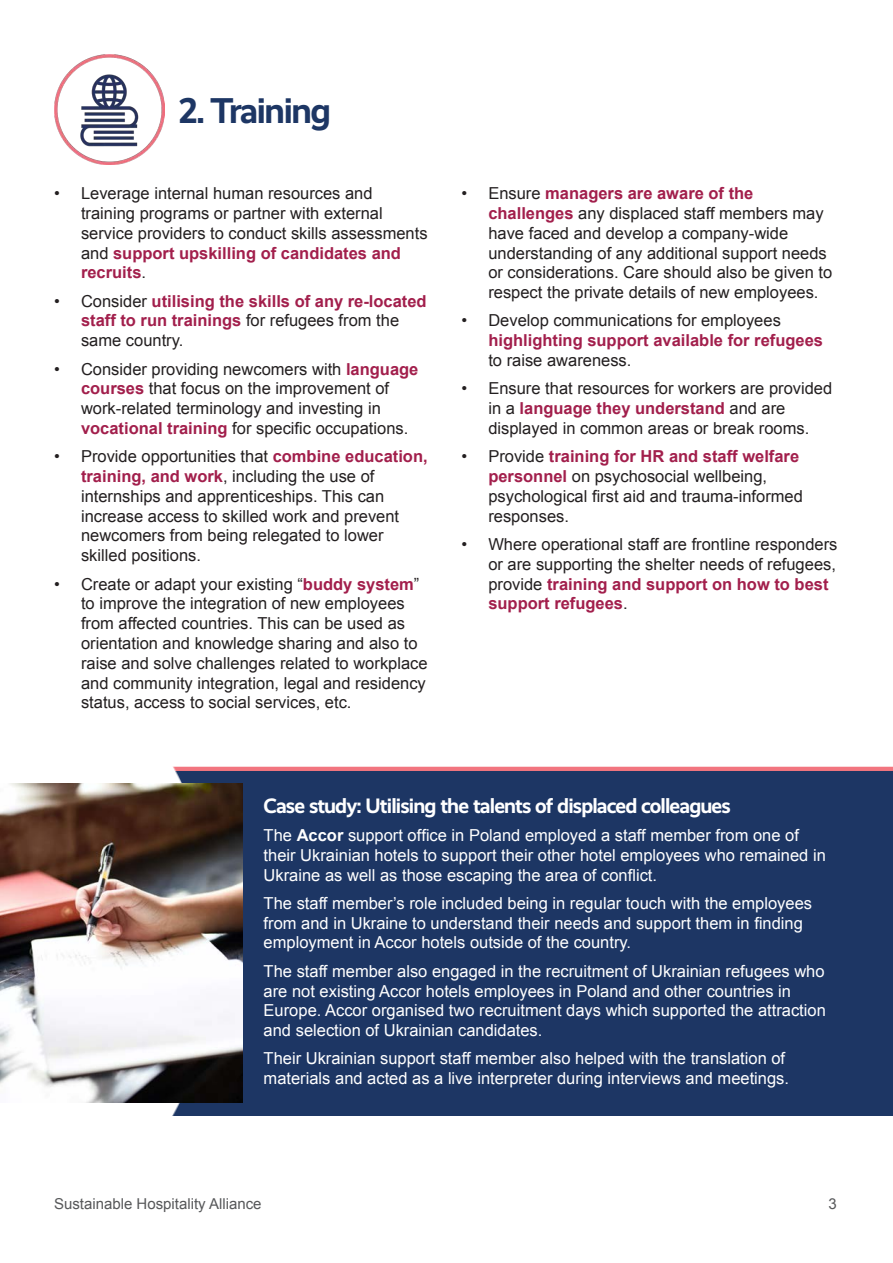
<style>
.page{position:relative;width:893px;height:1263px;background:#fff}
.page>*{position:absolute;margin:0;border:0;box-sizing:border-box;transform-origin:0 0}
.t1{font:700 36px "Realist";letter-spacing:-.04em;color:#1d3664}
.t2{font:700 21px "Realist";letter-spacing:-.04em;color:#fff}
.t3{font:16.5px/19.8px "Arial";color:#231f20}
.Paragraph_Style_4{font:16.5px/19.8px "Arial";color:#fff}
.t4{font:700 16.5px/19.8px "Arial";color:#a21f4c}
.t5{font:15px "Arial";color:#57585a}
.s1{font-weight:700;color:#a21f4c}
.s2{font-weight:400;color:#231f20}
.s3{font-weight:700}
</style>
<div class="page">
<div style="left:134px;top:768px;width:759px;height:347px;background:#1d3664"></div>
<div style="left:128px;top:767px;width:765px;height:4px;border:2px solid #f2757f"></div>
<img style="left:10px;top:766px;width:316px;height:350px">
<img style="left:0;top:784px;width:243px;height:318px">
<img style="left:54px;top:54px;width:111px;height:111px">
<h3 class="t1" style="left:179px;top:90px;width:154px">2. Training</h3>
<p class="t3" style="left:81px;top:184px;width:348px;text-indent:-27px">• Leverage internal human resources and training programs or partner with external service providers to conduct skills assessments and <span class="s1">support upskilling of candidates and recruits</span>.</p>
<p class="t4" style="left:81px;top:291px;width:347px;text-indent:-27px"><span class="s2">• Consider</span> utilising the skills of any re-located staff to run trainings <span class="s2">for refugees from the same country.</span></p>
<p class="t3" style="left:81px;top:359px;width:339px;text-indent:-27px">• Consider providing newcomers with <span class="s1">language courses</span> that focus on the improvement of work-related terminology and investing in <span class="s1">vocational training</span> for specific occupations.</p>
<p class="t3" style="left:81px;top:447px;width:348px;text-indent:-27px">• Provide opportunities that <span class="s1">combine education, training, and work</span>, including the use of internships and apprenticeships. This can increase access to skilled work and prevent newcomers from being relegated to lower skilled positions.</p>
<p class="t3" style="left:81px;top:574px;width:348px;text-indent:-27px">• Create or adapt your existing “<span class="s1">buddy system</span>” to improve the integration of new employees from affected countries. This can be used as orientation and knowledge sharing and also to raise and solve challenges related to workplace and community integration, legal and residency status, access to social services, etc.</p>
<p class="t3" style="left:488px;top:184px;width:345px;text-indent:-27px">• Ensure <span class="s1">managers are aware of the challenges</span> any displaced staff members may have faced and develop a company-wide understanding of any additional support needs or considerations. Care should also be given to respect the private details of new employees.</p>
<p class="t3" style="left:488px;top:311px;width:336px;text-indent:-27px">• Develop communications for employees <span class="s1">highlighting support available for refugees </span>to raise awareness.</p>
<p class="t3" style="left:488px;top:379px;width:345px;text-indent:-27px">• Ensure that resources for workers are provided in a <span class="s1">language they understand</span> and are displayed in common areas or break rooms.</p>
<p class="t3" style="left:488px;top:447px;width:316px;text-indent:-27px">• Provide <span class="s1">training for HR and staff welfare personnel</span> on psychosocial wellbeing, psychological first aid and trauma-informed responses.</p>
<p class="t3" style="left:488px;top:534px;width:351px;text-indent:-27px">• Where operational staff are frontline responders or are supporting the shelter needs of refugees, provide <span class="s1">training and support on how to best support refugees</span>.</p>
<h4 class="t2" style="left:264px;top:793px;width:469px">Case study: Utilising the talents of displaced colleagues</h4>
<p class="Paragraph_Style_4" style="left:264px;top:825px;width:564px">The <span class="s3">Accor</span> support office in Poland employed a staff member from one of their Ukrainian hotels to support their other hotel employees who remained in<br>Ukraine as well as those escaping the area of conflict.</p>
<p class="Paragraph_Style_4" style="left:264px;top:893px;width:550px">The staff member’s role included being in regular touch with the employees from and in Ukraine to understand their needs and support them in finding employment in Accor hotels outside of the country.</p>
<p class="Paragraph_Style_4" style="left:264px;top:961px;width:564px">The staff member also engaged in the recruitment of Ukrainian refugees who are not existing Accor hotels employees in Poland and other countries in Europe. Accor organised two recruitment days which supported the attraction and selection of Ukrainian candidates.</p>
<p class="Paragraph_Style_4" style="left:264px;top:1049px;width:527px">Their Ukrainian support staff member also helped with the translation of materials and acted as a live interpreter during interviews and meetings.</p>
<p class="t5" style="left:54px;top:1194px;width:209px">Sustainable Hospitality Alliance</p>
<p class="t5" style="left:828px;top:1194px;width:10px">3</p>
</div>
